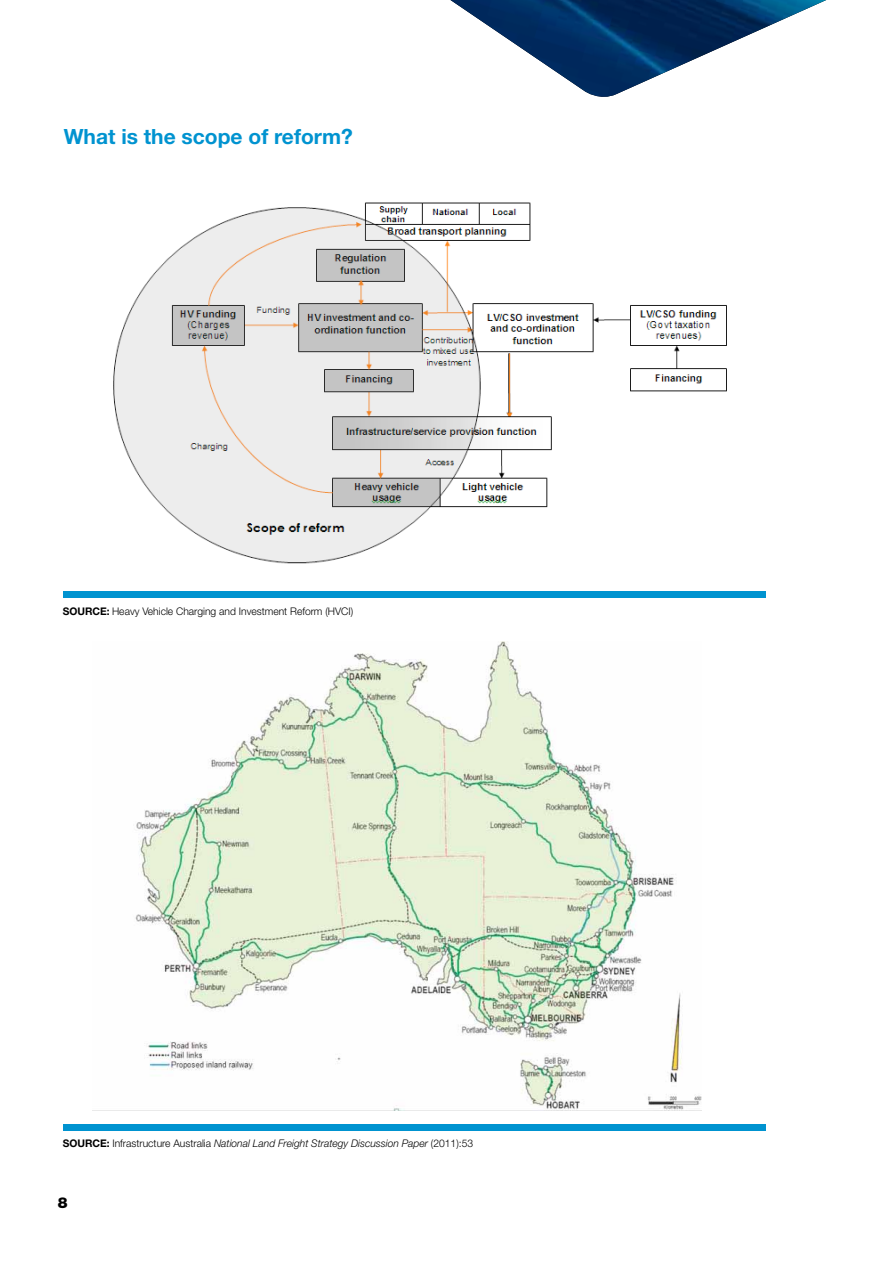
<style>
.page{position:relative;width:893px;height:1263px;background:#fff}
.page>*{position:absolute;margin:0;border:0;box-sizing:border-box;transform-origin:0 0}
.t1{font:700 21px "Helvetica Neue";color:#0093d0}
.t2{font:900 15px "Helvetica Neue";color:#000}
.t3{font:italic 300 10.5px "Helvetica Neue";color:#000}
.t4{font:300 10.5px "Helvetica Neue";color:#000}
.s1{font-weight:700}
.s2{font-weight:700;font-style:normal}
.s3{font-style:normal}
</style>
<div class="page">
<img style="left:450px;top:0;width:376px;height:97px">
<img style="left:135px;top:642px;width:567px;height:468px">
<img style="left:113px;top:202px;width:614px;height:362px">
<div style="left:63px;top:591px;width:702px;height:6px;background:#0093d0"></div>
<div style="left:63px;top:1125px;width:702px;height:6px;background:#0093d0"></div>
<h1 class="t1" style="left:64px;top:124px;width:290px">What is the scope of reform?</h1>
<p class="t4" style="left:63px;top:605px;width:292px"><span class="s1">SOURCE:</span> Heavy Vehicle Charging and Investment Reform (HVCI)</p>
<p class="t3" style="left:63px;top:1137px;width:412px"><span class="s2">SOURCE:</span> <span class="s3">Infrastructure Australia</span> National Land Freight Strategy Discussion Paper <span class="s3">(2011):53</span></p>
<h2 class="t2" style="left:58px;top:1193px;width:11px">8</h2>
</div>
